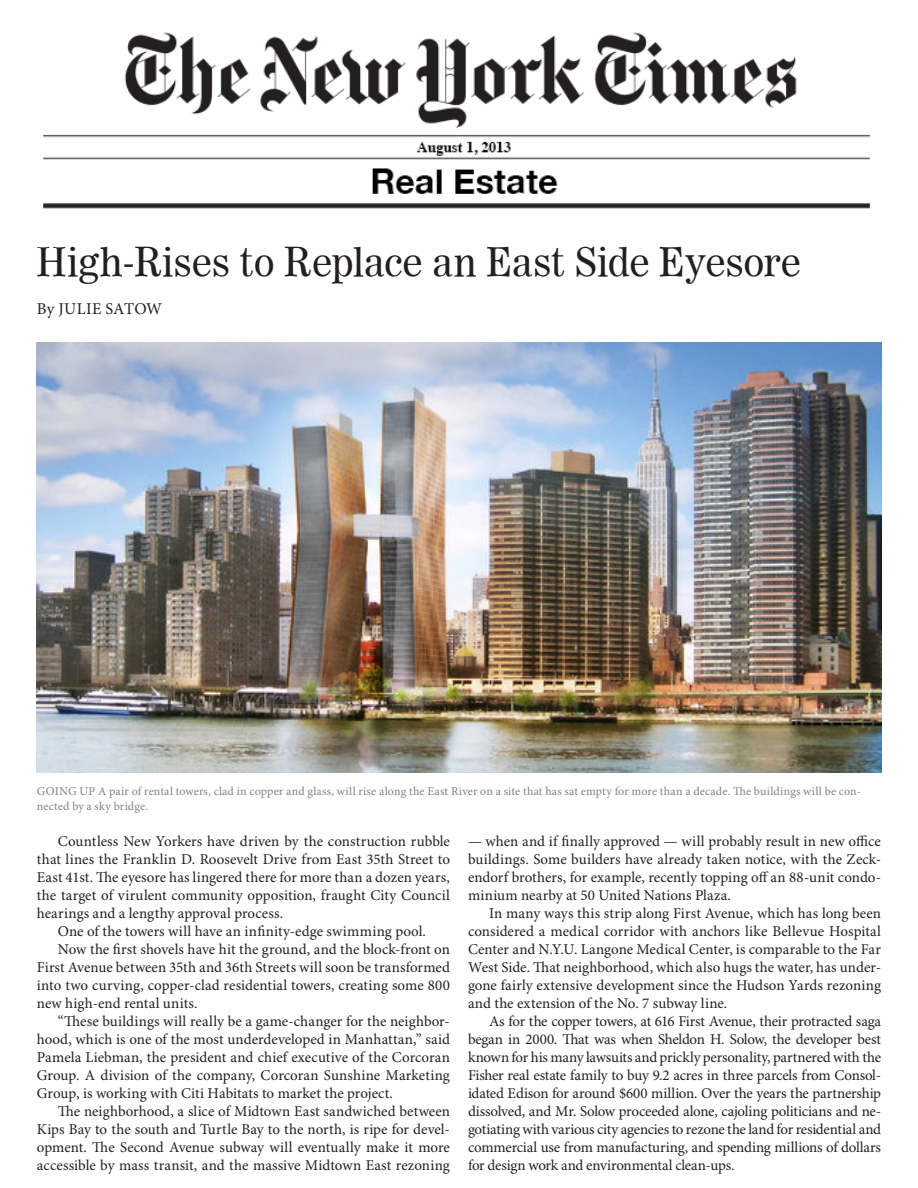
<style>
.page{position:relative;width:918px;height:1188px;background:#fff}
.page>*{position:absolute;margin:0;border:0;box-sizing:border-box;transform-origin:0 0}
.t1{font:39px "Worldwide";letter-spacing:-.01em;color:#231f20}
.t2{font:16.5px "Minion Pro";letter-spacing:.005em;color:#231f20}
.t3{font:15px/18px "Minion Pro";color:#231f20;text-align:justify}
.t4{font:12px/15px "Minion Pro";letter-spacing:.015em;color:#808285}
</style>
<div class="page">
<img style="left:37px;top:343px;width:844px;height:430px">
<img style="left:43px;top:32px;width:827px;height:177px">
<p class="t1" style="left:37px;top:239px;width:765px">High-Rises to Replace an East Side Eyesore</p>
<p class="t2" style="left:37px;top:299px;width:127px">By JULIE SATOW</p>
<p class="t4" style="left:37px;top:784px;width:826px">GOING UP A pair of rental towers, clad in copper and glass, will rise along the East River on a site that has sat empty for more than a decade. The buildings will be con&shy;nected by a sky bridge.</p>
<p class="t3" style="left:37px;top:833px;width:415px;text-indent:21px">Countless New Yorkers have driven by the construction rubble that lines the Franklin D. Roosevelt Drive from East 35th Street to East 41st. The eyesore has lingered there for more than a dozen years, the target of virulent community opposition, fraught City Council hearings and a lengthy approval process.</p>
<p class="t3" style="left:58px;top:923px;width:370px">One of the towers will have an infinity-edge swimming pool.</p>
<p class="t3" style="left:37px;top:941px;width:415px;text-indent:21px">Now the first shovels have hit the ground, and the block-front on First Avenue between 35th and 36th Streets will soon be transformed into two curving, copper-clad residential towers, creating some 800 new high-end rental units.</p>
<p class="t3" style="left:37px;top:1013px;width:415px;text-indent:21px">“These buildings will really be a game-changer for the neighbor&shy;hood, which is one of the most underdeveloped in Manhattan,” said Pamela Liebman, the president and chief executive of the Corcoran Group. A division of the company, Corcoran Sunshine Marketing Group, is working with Citi Habitats to market the project.</p>
<p class="t3" style="left:37px;top:1103px;width:415px;text-indent:21px">The neighborhood, a slice of Midtown East sandwiched between Kips Bay to the south and Turtle Bay to the north, is ripe for devel&shy;opment. The Second Avenue subway will eventually make it more accessible by mass transit, and the massive Midtown East rezoning</p>
<p class="t3" style="left:468px;top:833px;width:415px">— when and if finally approved — will probably result in new office buildings. Some builders have already taken notice, with the Zeck&shy;endorf brothers, for example, recently topping off an 88-unit condo&shy;minium nearby at 50 United Nations Plaza.</p>
<p class="t3" style="left:468px;top:905px;width:415px;text-indent:21px">In many ways this strip along First Avenue, which has long been considered a medical corridor with anchors like Bellevue Hospital Center and N.Y.U. Langone Medical Center, is comparable to the Far West Side. That neighborhood, which also hugs the water, has under&shy;gone fairly extensive development since the Hudson Yards rezoning and the extension of the No. 7 subway line.</p>
<p class="t3" style="left:468px;top:1013px;width:415px;text-indent:21px">As for the copper towers, at 616 First Avenue, their protracted saga began in 2000. That was when Sheldon H. Solow, the developer best known for his many lawsuits and prickly personality, partnered with the Fisher real estate family to buy 9.2 acres in three parcels from Consol&shy;idated Edison for around $600 million. Over the years the partnership dissolved, and Mr. Solow proceeded alone, cajoling politicians and ne&shy;gotiating with various city agencies to rezone the land for residential and commercial use from manufacturing, and spending millions of dollars for design work and environmental clean-ups.</p>
</div>
